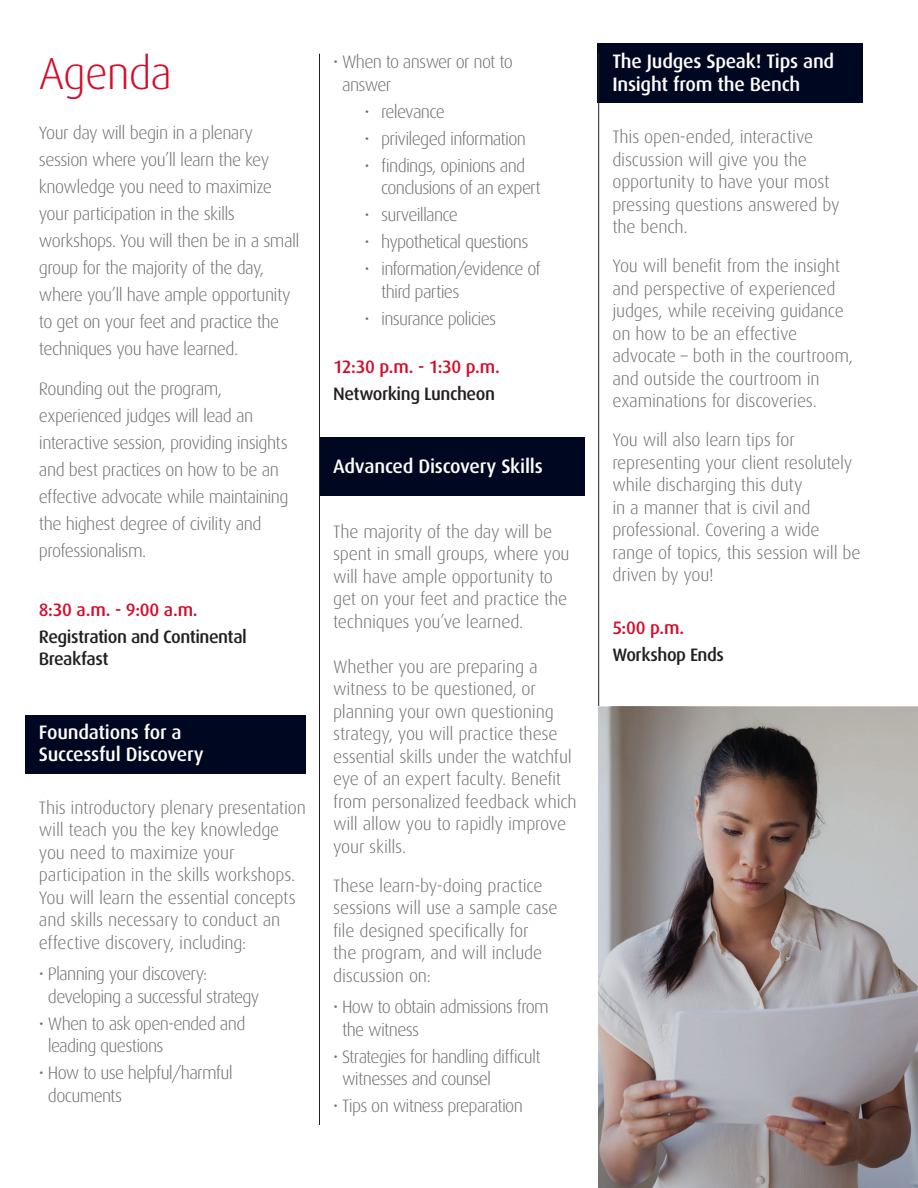
<style>
.page{position:relative;width:918px;height:1188px;background:#fff}
.page>*{position:absolute;margin:0;border:0;box-sizing:border-box;transform-origin:0 0}
.t1{font:300 45px "Dax";letter-spacing:-.025em;color:#d30d2b}
.White_Head{font:500 19.5px/22.5px "Dax";letter-spacing:-.015em;color:#fff}
.Body_Copy{font:300 18px/22.5px "Dax";letter-spacing:-.025em;color:#6c6d70}
.White_Head-2{font:300 18px/22.5px "Dax";letter-spacing:-.01em;color:#6c6d70}
.Black_Head{font:500 18px/22.5px "Dax";letter-spacing:-.025em;color:#231f20}
.Red_Head{font:500 18px "Dax";letter-spacing:-.025em;color:#d30d2b}
.Body_Copy-2{font:300 18px "Dax";letter-spacing:-.045em;color:#6c6d70}
</style>
<div class="page">
<div style="left:597px;top:44px;width:266px;height:59px;background:#000721"></div>
<div style="left:320px;top:437px;width:265px;height:59px;background:#000721"></div>
<div style="left:26px;top:715px;width:280px;height:59px;background:#000721"></div>
<hr style="left:319px;top:54px;width:1px;height:1071px;background:#231f20">
<hr style="left:598px;top:53px;width:1px;height:1072px;background:#231f20">
<svg style="left:598px;top:707px;width:320px;height:481px;background:#988f8f"></svg>
<p class="t1" style="left:39px;top:49px;width:135px">Agenda</p>
<p class="Body_Copy" style="left:39px;top:119px;width:262px;line-height:27px">Your day will begin in a plenary session where you’ll learn the key knowledge you need to maximize your participation in the skills workshops. You will then be in a small group for the majority of the day, where you’ll have ample opportunity to get on your feet and practice the techniques you have learned.</p>
<p class="Body_Copy" style="left:39px;top:376px;width:251px;line-height:27px">Rounding out the program, experienced judges will lead an interactive session, providing insights and best practices on how to be an effective advocate while maintaining the highest degree of civility and professionalism.</p>
<p class="Red_Head" style="left:39px;top:599px;width:160px">8:30 a.m. - 9:00 a.m.</p>
<p class="Black_Head" style="left:39px;top:625px;width:210px">Registration and Continental<br>Breakfast</p>
<p class="White_Head" style="left:39px;top:721px;width:166px">Foundations for a<br>Successful Discovery</p>
<p class="Body_Copy" style="left:39px;top:796px;width:269px">This introductory plenary presentation will teach you the key knowledge you need to maximize your participation in the skills workshops.<br>You will learn the essential concepts and skills necessary to conduct an effective discovery, including:</p>
<p class="Body_Copy" style="left:48px;top:963px;width:213px;text-indent:-9px">• Planning your discovery: developing a successful strategy</p>
<p class="Body_Copy" style="left:48px;top:1012px;width:199px;text-indent:-9px">• When to ask open-ended and leading questions</p>
<p class="Body_Copy" style="left:48px;top:1062px;width:186px;text-indent:-9px">• How to use helpful/harmful documents</p>
<p class="Body_Copy" style="left:342px;top:51px;width:172px;text-indent:-9px">• When to answer or not to answer</p>
<p class="Body_Copy-2" style="left:365px;top:102px;width:82px">• relevance</p>
<p class="Body_Copy" style="left:365px;top:128px;width:163px">• privileged information</p>
<p class="Body_Copy" style="left:381px;top:155px;width:161px;text-indent:-16px">• findings, opinions and conclusions of an expert</p>
<p class="Body_Copy-2" style="left:365px;top:205px;width:95px">• surveillance</p>
<p class="Body_Copy" style="left:365px;top:231px;width:165px">• hypothetical questions</p>
<p class="Body_Copy" style="left:381px;top:258px;width:161px;text-indent:-16px">• information/evidence of third parties</p>
<p class="Body_Copy" style="left:365px;top:308px;width:133px">• insurance policies</p>
<p class="Red_Head" style="left:333px;top:356px;width:168px">12:30 p.m. - 1:30 p.m.</p>
<p class="Black_Head" style="left:333px;top:382px;width:163px">Networking Luncheon</p>
<p class="White_Head" style="left:333px;top:455px;width:211px">Advanced Discovery Skills</p>
<p class="White_Head-2" style="left:333px;top:521px;width:238px">The majority of the day will be spent in small groups, where you will have ample opportunity to get on your feet and practice the techniques you’ve learned.</p>
<p class="Body_Copy" style="left:333px;top:656px;width:245px">Whether you are preparing a witness to be questioned, or planning your own questioning strategy, you will practice these essential skills under the watchful eye of an expert faculty. Benefit from personalized feedback which will allow you to rapidly improve your skills.</p>
<p class="Body_Copy" style="left:333px;top:875px;width:226px">These learn-by-doing practice sessions will use a sample case file designed specifically for<br>the program, and will include discussion on:</p>
<p class="Body_Copy" style="left:342px;top:996px;width:208px;text-indent:-9px">• How to obtain admissions from the witness</p>
<p class="Body_Copy" style="left:342px;top:1046px;width:200px;text-indent:-9px">• Strategies for handling difficult witnesses and counsel</p>
<p class="Body_Copy" style="left:333px;top:1095px;width:191px">• Tips on witness preparation</p>
<p class="White_Head" style="left:612px;top:50px;width:223px">The Judges Speak! Tips and<br>Insight from the Bench</p>
<p class="Body_Copy" style="left:612px;top:126px;width:229px">This open-ended, interactive discussion will give you the opportunity to have your most pressing questions answered by the bench.</p>
<p class="Body_Copy" style="left:612px;top:255px;width:242px">You will benefit from the insight and perspective of experienced judges, while receiving guidance on how to be an effective advocate – both in the courtroom, and outside the courtroom in examinations for discoveries.</p>
<p class="Body_Copy" style="left:612px;top:429px;width:250px">You will also learn tips for representing your client resolutely while discharging this duty<br>in a manner that is civil and professional. Covering a wide range of topics, this session will be driven by you!</p>
<p class="Red_Head" style="left:612px;top:617px;width:73px">5:00 p.m.</p>
<p class="Black_Head" style="left:612px;top:643px;width:113px">Workshop Ends</p>
</div>
